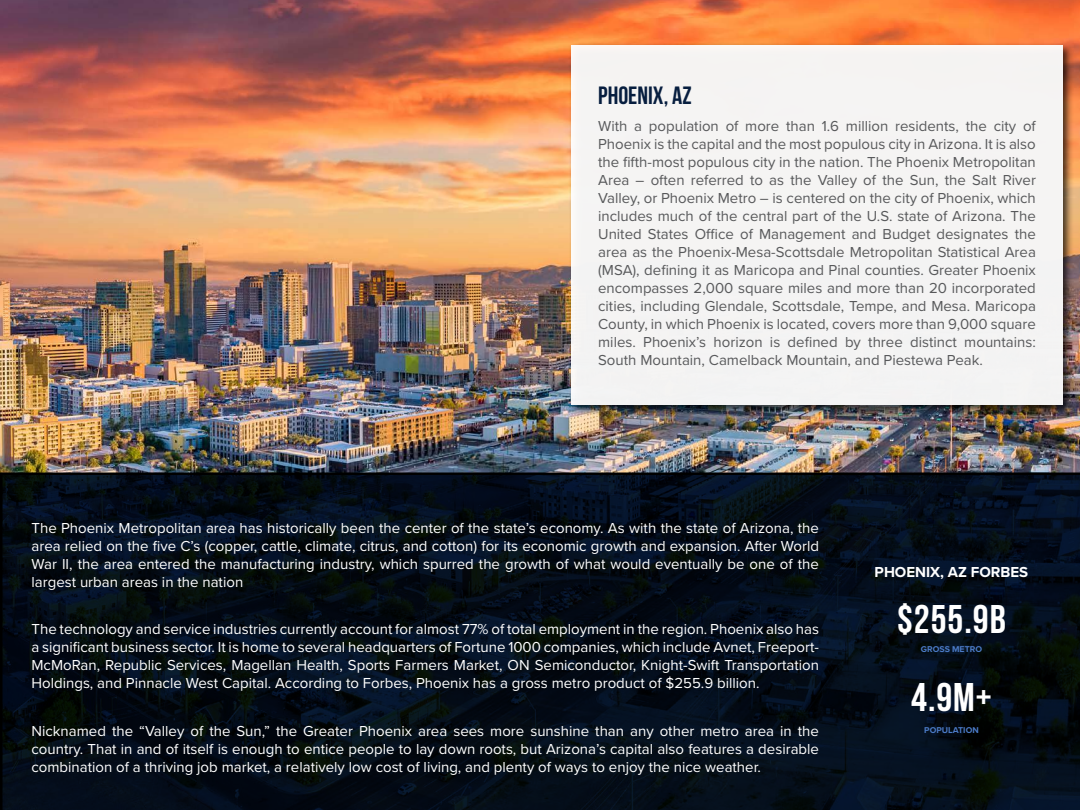
<style>
.page{position:relative;width:1080px;height:810px;background:#fff}
.page>*{position:absolute;margin:0;border:0;box-sizing:border-box;transform-origin:0 0}
.t1{font:700 40px "Bebas Neue";letter-spacing:.025em;color:#fff}
.t2{font:700 25px "Bebas Neue";color:#071e3f}
.t3{font:15px/18px "Proxima Nova";color:#fff;text-align:justify}
.t4{font:15px/18px "Proxima Nova";color:#58595b;text-align:justify}
.t5{font:700 15px "Proxima Nova";color:#fff}
.t6{font:700 8.75px "Proxima Nova";color:#4b7bc7}
</style>
<div class="page">
<img style="left:0;top:0;width:1080px;height:472px">
<svg style="left:0;top:472px;width:1080px;height:338px;background:#040d18"></svg>
<div style="left:568px;top:42px;width:506px;height:374px;background:#000;opacity:.75"></div>
<div style="left:572px;top:45px;width:491px;height:360px;background:#f5f4f3"></div>
<h2 class="t2" style="left:598px;top:82px;width:95px">PHOENIX, AZ</h2>
<p class="t4" style="left:598px;top:116px;width:439px">With a population of more than 1.6 million residents, the city of Phoenix is the capital and the most populous city in Arizona. It is also the fifth-most populous city in the nation. The Phoenix Metropolitan Area – often referred to as the Valley of the Sun, the Salt River Valley, or Phoenix Metro – is centered on the city of Phoenix, which includes much of the central part of the U.S. state of Arizona. The United States Office of Management and Budget designates the area as the Phoenix-Mesa-Scottsdale Metropolitan Statistical Area (MSA), defining it as Maricopa and Pinal counties. Greater Phoenix encompasses 2,000 square miles and more than 20 incorporated cities, including Glendale, Scottsdale, Tempe, and Mesa. Maricopa County, in which Phoenix is located, covers more than 9,000 square miles. Phoenix’s horizon is defined by three distinct mountains:<br>South Mountain, Camelback Mountain, and Piestewa Peak.</p>
<p class="t3" style="left:32px;top:518px;width:789px">The Phoenix Metropolitan area has historically been the center of the state’s economy. As with the state of Arizona, the area relied on the five C’s (copper, cattle, climate, citrus, and cotton) for its economic growth and expansion. After World War II, the area entered the manufacturing industry, which spurred the growth of what would eventually be one of the largest urban areas in the nation</p>
<p class="t3" style="left:32px;top:620px;width:789px">The technology and service industries currently account for almost 77% of total employment in the region. Phoenix also has a significant business sector. It is home to several headquarters of Fortune 1000 companies, which include Avnet, Freeport-McMoRan, Republic Services, Magellan Health, Sports Farmers Market, ON Semiconductor, Knight-Swift Transportation Holdings, and Pinnacle West Capital. According to Forbes, Phoenix has a gross metro product of $255.9 billion.</p>
<p class="t3" style="left:32px;top:721px;width:789px">Nicknamed the “Valley of the Sun,” the Greater Phoenix area sees more sunshine than any other metro area in the country. That in and of itself is enough to entice people to lay down roots, but Arizona’s capital also features a desirable combination of a thriving job market, a relatively low cost of living, and plenty of ways to enjoy the nice weather.</p>
<p class="t5" style="left:875px;top:561px;width:155px">PHOENIX, AZ FORBES</p>
<h1 class="t1" style="left:897px;top:597px;width:110px">$255.9B</h1>
<p class="t6" style="left:921px;top:642px;width:63px">GROSS METRO</p>
<h1 class="t1" style="left:911px;top:676px;width:82px">4.9M+</h1>
<p class="t6" style="left:924px;top:723px;width:56px">POPULATION</p>
</div>
